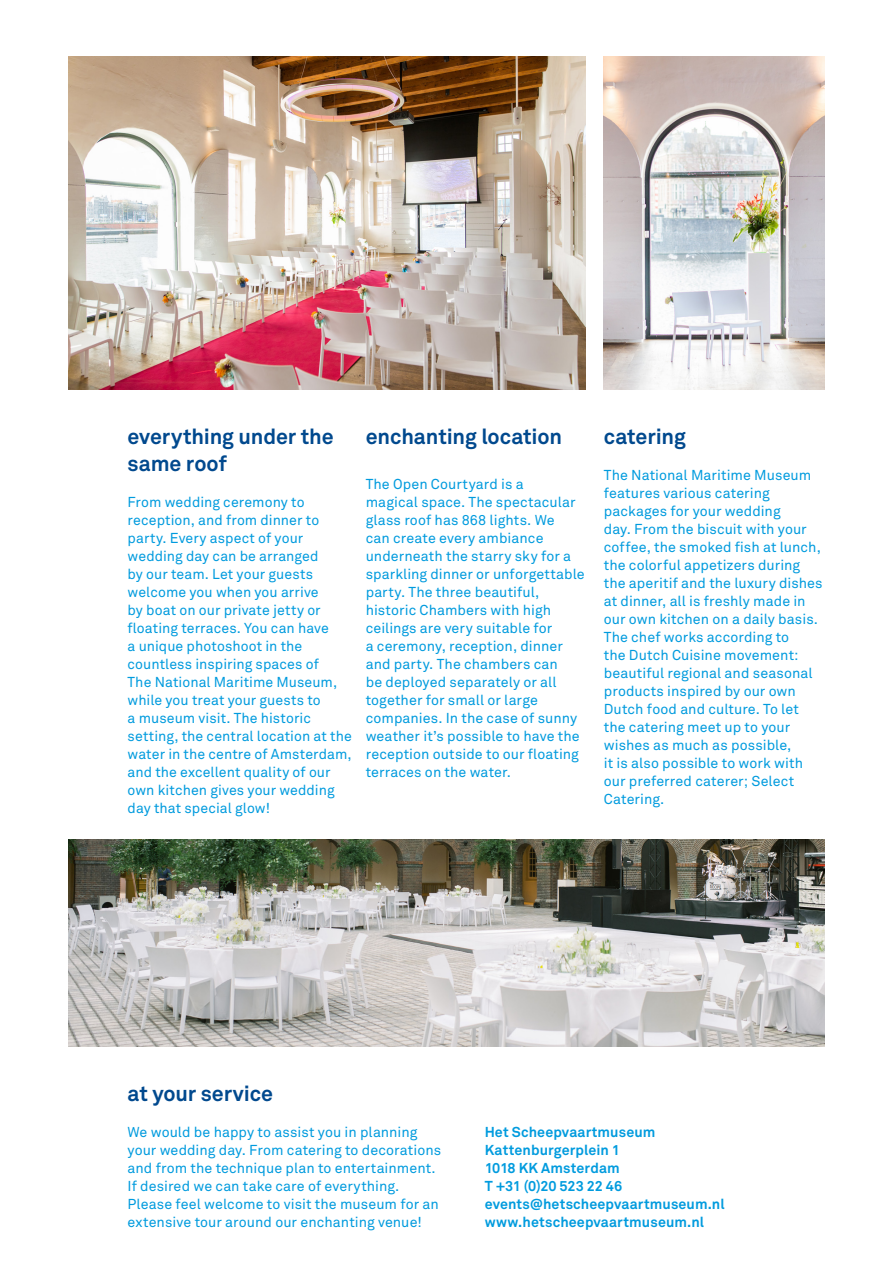
<style>
.page{position:relative;width:893px;height:1263px;background:#fff}
.page>*{position:absolute;margin:0;border:0;box-sizing:border-box;transform-origin:0 0}
.Title_Paragraph{font:700 21.3px/27px "Akkurat Pro";letter-spacing:-.005em;color:#01498e}
.SubHeader_14_25_18{font:700 21.3px "Akkurat Pro";letter-spacing:-.005em;color:#01498e}
.Plain_9_5_12{font:700 21.3px "Akkurat Pro";letter-spacing:-.005em;color:#01498e}
.Plain_9_5_12-2{font:14.25px/18px "Akkurat Pro";letter-spacing:.005em;color:#009bde}
.Contact{font:700 14.25px "Akkurat Pro";letter-spacing:.005em;color:#009bde}
</style>
<div class="page">
<img style="left:604px;top:57px;width:221px;height:333px">
<img style="left:68px;top:57px;width:517px;height:333px">
<img style="left:68px;top:840px;width:757px;height:207px">
<p class="Title_Paragraph" style="left:128px;top:423px;width:208px">everything under the same roof</p>
<p class="Plain_9_5_12-2" style="left:128px;top:493px;width:226px">From wedding ceremony to reception, and from dinner to party. Every aspect of your wedding day can be arranged<br>by our team. Let your guests welcome you when you arrive<br>by boat on our private jetty or floating terraces. You can have<br>a unique photoshoot in the countless inspiring spaces of<br>The National Maritime Museum, while you treat your guests to<br>a museum visit. The historic setting, the central location at the water in the centre of Amsterdam, and the excellent quality of our own kitchen gives your wedding day that special glow!</p>
<p class="SubHeader_14_25_18" style="left:366px;top:423px;width:198px">enchanting location</p>
<p class="Plain_9_5_12-2" style="left:366px;top:475px;width:221px">The Open Courtyard is a<br>magical space. The spectacular glass roof has 868 lights. We<br>can create every ambiance underneath the starry sky for a sparkling dinner or unforgettable party. The three beautiful, historic Chambers with high ceilings are very suitable for<br>a ceremony, reception, dinner and party. The chambers can<br>be deployed separately or all together for small or large companies. In the case of sunny weather it’s possible to have the reception outside to our floating terraces on the water.</p>
<p class="Plain_9_5_12" style="left:604px;top:423px;width:84px">catering</p>
<p class="Plain_9_5_12-2" style="left:604px;top:466px;width:220px">The National Maritime Museum features various catering packages for your wedding<br>day. From the biscuit with your coffee, the smoked fish at lunch, the colorful appetizers during the aperitif and the luxury dishes at dinner, all is freshly made in our own kitchen on a daily basis.<br>The chef works according to<br>the Dutch Cuisine movement: beautiful regional and seasonal products inspired by our own<br>Dutch food and culture. To let the catering meet up to your wishes as much as possible,<br>it is also possible to work with our preferred caterer; Select<br>Catering.</p>
<p class="Title_Paragraph" style="left:128px;top:1080px;width:147px">at your service</p>
<p class="Plain_9_5_12-2" style="left:128px;top:1123px;width:315px">We would be happy to assist you in planning your wedding day. From catering to decorations and from the technique plan to entertainment.<br>If desired we can take care of everything.<br>Please feel welcome to visit the museum for an extensive tour around our enchanting venue!</p>
<p class="Contact" style="left:485px;top:1123px;width:172px">Het Scheepvaartmuseum</p>
<p class="Contact" style="left:485px;top:1141px;width:137px">Kattenburgerplein 1</p>
<p class="Contact" style="left:485px;top:1159px;width:137px">1018 KK Amsterdam</p>
<p class="Contact" style="left:485px;top:1177px;width:139px">T +31 (0)20 523 22 46</p>
<p class="Contact" style="left:485px;top:1195px;width:241px">events@hetscheepvaartmuseum.nl</p>
<p class="Contact" style="left:485px;top:1213px;width:221px">www.hetscheepvaartmuseum.nl</p>
</div>
